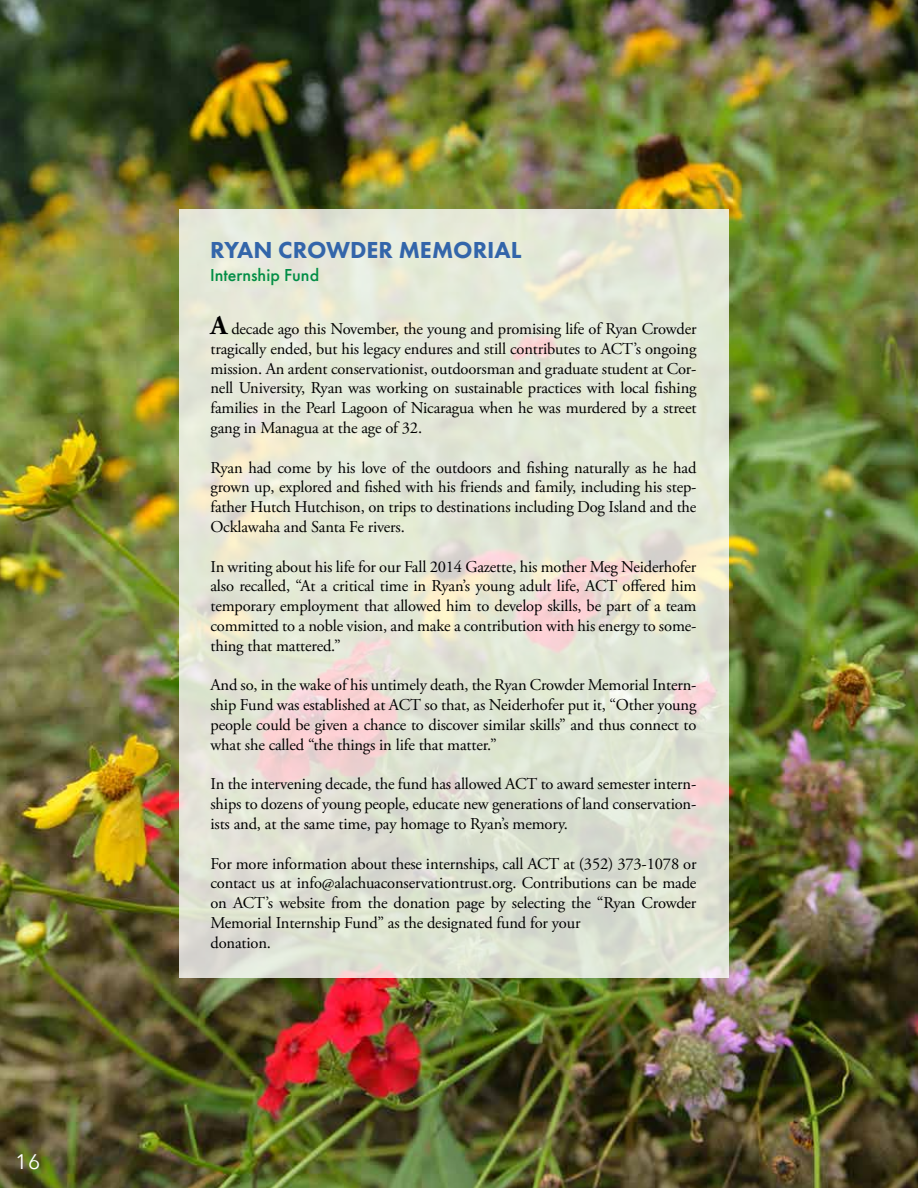
<style>
.page{position:relative;width:918px;height:1188px;background:#fff}
.page>*{position:absolute;margin:0;border:0;box-sizing:border-box;transform-origin:0 0}
.t1{font:800 24px "Futura PT";color:#3365aa}
.t2{font:21px "Avenir Next";color:#fff}
.t3{font:500 18px "Futura PT";color:#018d45}
.t4{font:16.5px/19.8px "Adobe Garamond Pro";letter-spacing:-.01em;color:#000;text-align:justify}
.s1{font-weight:700;font-size:27px}
</style>
<div class="page">
<img style="left:0;top:0;width:918px;height:1188px">
<svg style="left:179px;top:209px;width:550px;height:769px;background:#e3e4d5"></svg>
<p class="t2" style="left:15px;top:1143px;width:27px">16</p>
<h1 class="t1" style="left:210px;top:235px;width:313px">RYAN CROWDER MEMORIAL</h1>
<p class="t3" style="left:210px;top:264px;width:111px">Internship Fund</p>
<p class="t4" style="left:210px;top:319px;width:488px"><span class="s1">A</span> decade ago this November, the young and promising life of Ryan Crowder tragically ended, but his legacy endures and still contributes to ACT’s ongoing mission. An ardent conservationist, outdoorsman and graduate student at Cor&shy;nell University, Ryan was working on sustainable practices with local fishing families in the Pearl Lagoon of Nicaragua when he was murdered by a street gang in Managua at the age of 32.</p>
<p class="t4" style="left:210px;top:458px;width:488px">Ryan had come by his love of the outdoors and fishing naturally as he had grown up, explored and fished with his friends and family, including his step&shy;father Hutch Hutchison, on trips to destinations including Dog Island and the Ocklawaha and Santa Fe rivers.</p>
<p class="t4" style="left:210px;top:557px;width:488px">In writing about his life for our Fall 2014 Gazette, his mother Meg Neiderhofer also recalled, “At a critical time in Ryan’s young adult life, ACT offered him temporary employment that allowed him to develop skills, be part of a team committed to a noble vision, and make a contribution with his energy to some&shy;thing that mattered.”</p>
<p class="t4" style="left:210px;top:676px;width:488px">And so, in the wake of his untimely death, the Ryan Crowder Memorial Intern&shy;ship Fund was established at ACT so that, as Neiderhofer put it, “Other young people could be given a chance to discover similar skills” and thus connect to what she called “the things in life that matter.”</p>
<p class="t4" style="left:210px;top:775px;width:487px">In the intervening decade, the fund has allowed ACT to award semester intern&shy;ships to dozens of young people, educate new generations of land conservation&shy;ists and, at the same time, pay homage to Ryan’s memory.</p>
<p class="t4" style="left:210px;top:854px;width:488px;text-align:left">For more information about these internships, call ACT at (352) 373-1078 or contact us at info@alachuaconservationtrust.org. Contributions can be made on ACT’s website from the donation page by selecting the “Ryan Crowder Memorial Internship Fund” as the designated fund for your<br>donation.</p>
</div>
